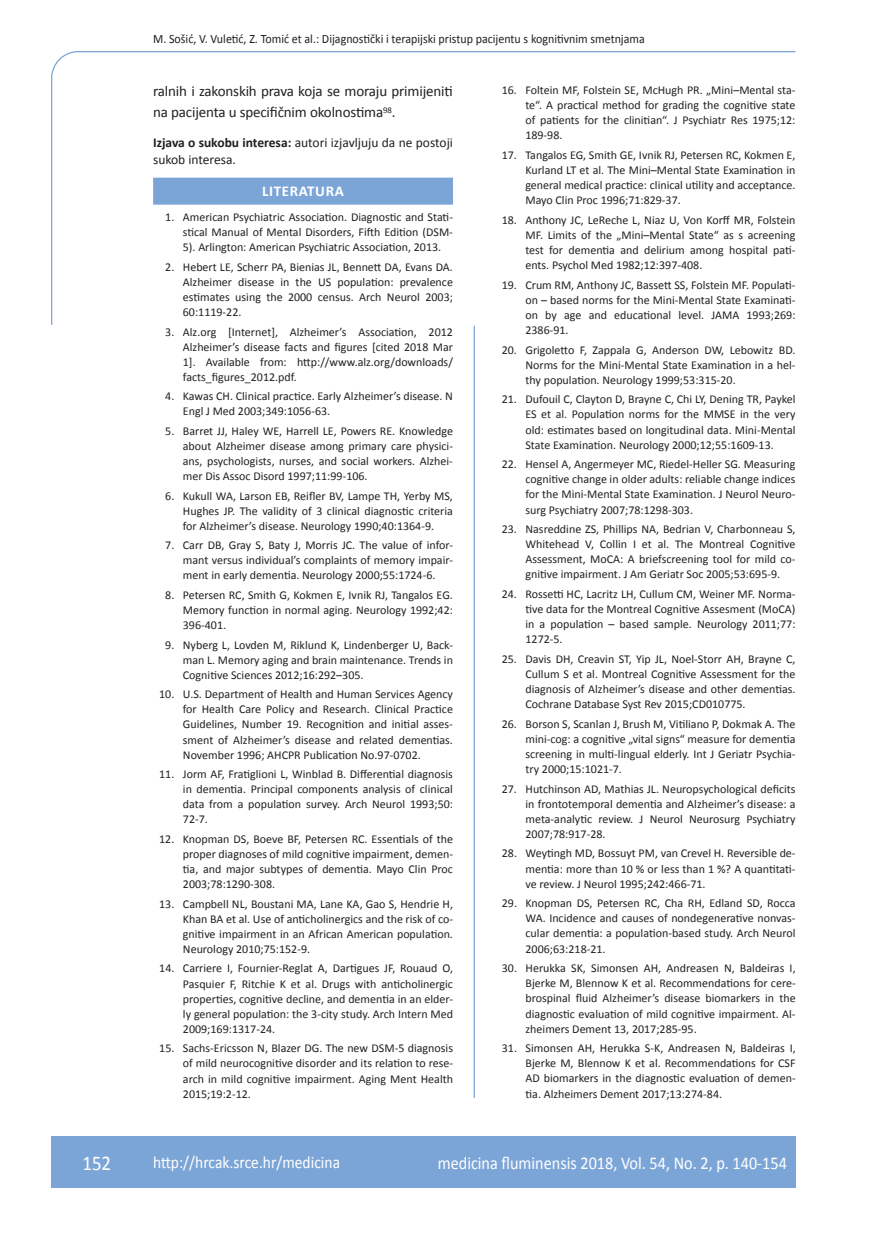
<style>
.page{position:relative;width:872px;height:1234px;background:#fff}
.page>*{position:absolute;margin:0;border:0;box-sizing:border-box;transform-origin:0 0}
.t1{font:21px "Calibri";color:#fff;scale:.9 1}
.t2{font:18px "Calibri";color:#fff;scale:.9 1}
.t3{font:17.25px "Calibri";color:#fff;scale:.9 1}
.t4{font:15px/21.1px "Calibri";letter-spacing:-.01em;color:#231f20}
.t5{font:700 15px "Calibri";letter-spacing:.04em;color:#fff}
.t6{font:13.5px/16.6px "Calibri";color:#231f20}
.t7{font:12.75px "Calibri";color:#231f20;scale:.94 1}
.t8{font:12px/15.1px "Calibri";color:#231f20;text-align:justify}
.s1{font-weight:700}
</style>
<div class="page">
<svg style="left:51px;top:51px;width:745px;height:274px"></svg>
<hr style="left:473px;top:325px;width:2px;height:772px;background:#7ca5d7">
<div style="left:51px;top:1135px;width:744px;height:51px;background:#7ca5d7"></div>
<div style="left:153px;top:178px;width:300px;height:27px;background:#7ca5d7"></div>
<p class="t7" style="left:153px;top:30px;width:524px">M. Sošić, V. Vuletić, Z. Tomić et al.: Dijagnostički i terapijski pristup pacijentu s kognitivnim smetnjama</p>
<p class="t4" style="left:153px;top:80px;width:301px">ralnih i zakonskih prava koja se moraju primijeniti na pacijenta u specifičnim okolnostima<sup>98</sup>.</p>
<p class="t6" style="left:153px;top:133px;width:301px"><span class="s1">Izjava o sukobu interesa:</span> autori izjavljuju da ne postoji sukob interesa.</p>
<p class="t5" style="left:262px;top:182px;width:83px">LITERATURA</p>
<p class="t8" style="left:183px;top:209px;width:271px;text-indent:-18px">1. American Psychiatric Association. Diagnostic and Stati&shy;stical Manual of Mental Disorders, Fifth Edition (DSM-5). Arlington: American Psychiatric Association, 2013.</p>
<p class="t8" style="left:183px;top:258px;width:271px;text-indent:-18px">2. Hebert LE, Scherr PA, Bienias JL, Bennett DA, Evans DA.<br>Alzheimer disease in the US population: prevalence estimates using the 2000 census. Arch Neurol 2003; 60:1119-22.</p>
<p class="t8" style="left:183px;top:323px;width:271px;text-indent:-18px">3. Alz.org [Internet], Alzheimer’s Association, 2012<br>Alzheimer’s disease facts and figures [cited 2018 Mar 1]. Available from: http://www.alz.org/downloads/ facts_figures_2012.pdf.</p>
<p class="t8" style="left:183px;top:388px;width:272px;text-indent:-18px">4. Kawas CH. Clinical practice. Early Alzheimer’s disease. N<br>Engl J Med 2003;349:1056-63.</p>
<p class="t8" style="left:183px;top:422px;width:272px;text-indent:-18px">5. Barret JJ, Haley WE, Harrell LE, Powers RE. Knowledge about Alzheimer disease among primary care physici&shy;ans, psychologists, nurses, and social workers. Alzhei&shy;mer Dis Assoc Disord 1997;11:99-106.</p>
<p class="t8" style="left:183px;top:487px;width:271px;text-indent:-18px">6. Kukull WA, Larson EB, Reifler BV, Lampe TH, Yerby MS, Hughes JP. The validity of 3 clinical diagnostic criteria for Alzheimer’s disease. Neurology 1990;40:1364-9.</p>
<p class="t8" style="left:183px;top:537px;width:272px;text-indent:-18px">7. Carr DB, Gray S, Baty J, Morris JC. The value of infor&shy;mant versus individual’s complaints of memory impair&shy;ment in early dementia. Neurology 2000;55:1724-6.</p>
<p class="t8" style="left:183px;top:586px;width:271px;text-indent:-18px">8. Petersen RC, Smith G, Kokmen E, Ivnik RJ, Tangalos EG.<br>Memory function in normal aging. Neurology 1992;42:<br>396-401.</p>
<p class="t8" style="left:183px;top:636px;width:272px;text-indent:-18px">9. Nyberg L, Lovden M, Riklund K, Lindenberger U, Back&shy;man L. Memory aging and brain maintenance. Trends in Cognitive Sciences 2012;16:292–305.</p>
<p class="t8" style="left:183px;top:686px;width:272px;text-indent:-24px">10. U.S. Department of Health and Human Services Agency for Health Care Policy and Research. Clinical Practice Guidelines, Number 19. Recognition and initial asses&shy;sment of Alzheimer’s disease and related dementias.<br>November 1996; AHCPR Publication No.97-0702.</p>
<p class="t8" style="left:183px;top:765px;width:272px;text-indent:-24px">11. Jorm AF, Fratiglioni L, Winblad B. Differential diagnosis in dementia. Principal components analysis of clinical data from a population survey. Arch Neurol 1993;50:<br>72-7.</p>
<p class="t8" style="left:183px;top:830px;width:271px;text-indent:-24px">12. Knopman DS, Boeve BF, Petersen RC. Essentials of the proper diagnoses of mild cognitive impairment, demen&shy;tia, and major subtypes of dementia. Mayo Clin Proc 2003;78:1290-308.</p>
<p class="t8" style="left:183px;top:895px;width:271px;text-indent:-24px">13. Campbell NL, Boustani MA, Lane KA, Gao S, Hendrie H, Khan BA et al. Use of anticholinergics and the risk of co&shy;gnitive impairment in an African American population.<br>Neurology 2010;75:152-9.</p>
<p class="t8" style="left:183px;top:960px;width:271px;text-indent:-24px">14. Carriere I, Fournier-Reglat A, Dartigues JF, Rouaud O, Pasquier F, Ritchie K et al. Drugs with anticholinergic properties, cognitive decline, and dementia in an elder&shy;ly general population: the 3-city study. Arch Intern Med 2009;169:1317-24.</p>
<p class="t8" style="left:183px;top:1039px;width:271px;text-indent:-24px">15. Sachs-Ericsson N, Blazer DG. The new DSM-5 diagnosis of mild neurocognitive disorder and its relation to rese&shy;arch in mild cognitive impairment. Aging Ment Health 2015;19:2-12.</p>
<p class="t8" style="left:525px;top:82px;width:272px;text-indent:-24px">16. Foltein MF, Folstein SE, McHugh PR. „Mini–Mental sta&shy;te“. A practical method for grading the cognitive state of patients for the clinitian“. J Psychiatr Res 1975;12:<br>189-98.</p>
<p class="t8" style="left:525px;top:147px;width:271px;text-indent:-24px">17. Tangalos EG, Smith GE, Ivnik RJ, Petersen RC, Kokmen E, Kurland LT et al. The Mini–Mental State Examination in general medical practice: clinical utility and acceptance.<br>Mayo Clin Proc 1996;71:829-37.</p>
<p class="t8" style="left:525px;top:211px;width:272px;text-indent:-24px">18. Anthony JC, LeReche L, Niaz U, Von Korff MR, Folstein MF. Limits of the „Mini–Mental State“ as s acreening test for dementia and delirium among hospital pati&shy;ents. Psychol Med 1982;12:397-408.</p>
<p class="t8" style="left:525px;top:276px;width:272px;text-indent:-24px">19. Crum RM, Anthony JC, Bassett SS, Folstein MF. Populati&shy;on – based norms for the Mini-Mental State Examinati&shy;on by age and educational level. JAMA 1993;269:<br>2386-91.</p>
<p class="t8" style="left:525px;top:341px;width:271px;text-indent:-24px">20. Grigoletto F, Zappala G, Anderson DW, Lebowitz BD.<br>Norms for the Mini-Mental State Examination in a hel&shy;thy population. Neurology 1999;53:315-20.</p>
<p class="t8" style="left:525px;top:391px;width:271px;text-indent:-24px">21. Dufouil C, Clayton D, Brayne C, Chi LY, Dening TR, Paykel ES et al. Population norms for the MMSE in the very old: estimates based on longitudinal data. Mini-Mental State Examination. Neurology 2000;12;55:1609-13.</p>
<p class="t8" style="left:525px;top:456px;width:271px;text-indent:-24px">22. Hensel A, Angermeyer MC, Riedel-Heller SG. Measuring cognitive change in older adults: reliable change indices for the Mini-Mental State Examination. J Neurol Neuro&shy;surg Psychiatry 2007;78:1298-303.</p>
<p class="t8" style="left:525px;top:520px;width:271px;text-indent:-24px">23. Nasreddine ZS, Phillips NA, Bedrian V, Charbonneau S, Whitehead V, Collin I et al. The Montreal Cognitive Assessment, MoCA: A briefscreening tool for mild co&shy;gnitive impairment. J Am Geriatr Soc 2005;53:695-9.</p>
<p class="t8" style="left:525px;top:585px;width:271px;text-indent:-24px">24. Rossetti HC, Lacritz LH, Cullum CM, Weiner MF. Norma&shy;tive data for the Montreal Cognitive Assesment (MoCA) in a population – based sample. Neurology 2011;77:<br>1272-5.</p>
<p class="t8" style="left:525px;top:650px;width:271px;text-indent:-24px">25. Davis DH, Creavin ST, Yip JL, Noel-Storr AH, Brayne C, Cullum S et al. Montreal Cognitive Assessment for the diagnosis of Alzheimer’s disease and other dementias.<br>Cochrane Database Syst Rev 2015;CD010775.</p>
<p class="t8" style="left:525px;top:715px;width:271px;text-indent:-24px">26. Borson S, Scanlan J, Brush M, Vitiliano P, Dokmak A. The mini-cog: a cognitive „vital signs“ measure for dementia screening in multi-lingual elderly. Int J Geriatr Psychia&shy;try 2000;15:1021-7.</p>
<p class="t8" style="left:525px;top:780px;width:271px;text-indent:-24px">27. Hutchinson AD, Mathias JL. Neuropsychological deficits in frontotemporal dementia and Alzheimer’s disease: a meta-analytic review. J Neurol Neurosurg Psychiatry 2007;78:917-28.</p>
<p class="t8" style="left:525px;top:845px;width:271px;text-indent:-24px">28. Weytingh MD, Bossuyt PM, van Crevel H. Reversible de&shy;mentia: more than 10 % or less than 1 %? A quantitati&shy;ve review. J Neurol 1995;242:466-71.</p>
<p class="t8" style="left:525px;top:894px;width:271px;text-indent:-24px">29. Knopman DS, Petersen RC, Cha RH, Edland SD, Rocca WA. Incidence and causes of nondegenerative nonvas&shy;cular dementia: a population-based study. Arch Neurol 2006;63:218-21.</p>
<p class="t8" style="left:525px;top:959px;width:272px;text-indent:-24px">30. Herukka SK, Simonsen AH, Andreasen N, Baldeiras I, Bjerke M, Blennow K et al. Recommendations for cere&shy;brospinal fluid Alzheimer’s disease biomarkers in the diagnostic evaluation of mild cognitive impairment. Al&shy;zheimers Dement 13, 2017;285-95.</p>
<p class="t8" style="left:525px;top:1039px;width:272px;text-indent:-24px">31. Simonsen AH, Herukka S-K, Andreasen N, Baldeiras I, Bjerke M, Blennow K et al. Recommendations for CSF AD biomarkers in the diagnostic evaluation of demen&shy;tia. Alzheimers Dement 2017;13:274-84.</p>
<h1 class="t1" style="left:82px;top:1149px;width:33px">152</h1>
<h3 class="t3" style="left:153px;top:1150px;width:209px">http://hrcak.srce.hr/medicina</h3>
<h2 class="t2" style="left:438px;top:1151px;width:389px">medicina fluminensis 2018, Vol. 54, No. 2, p. 140-154</h2>
</div>
